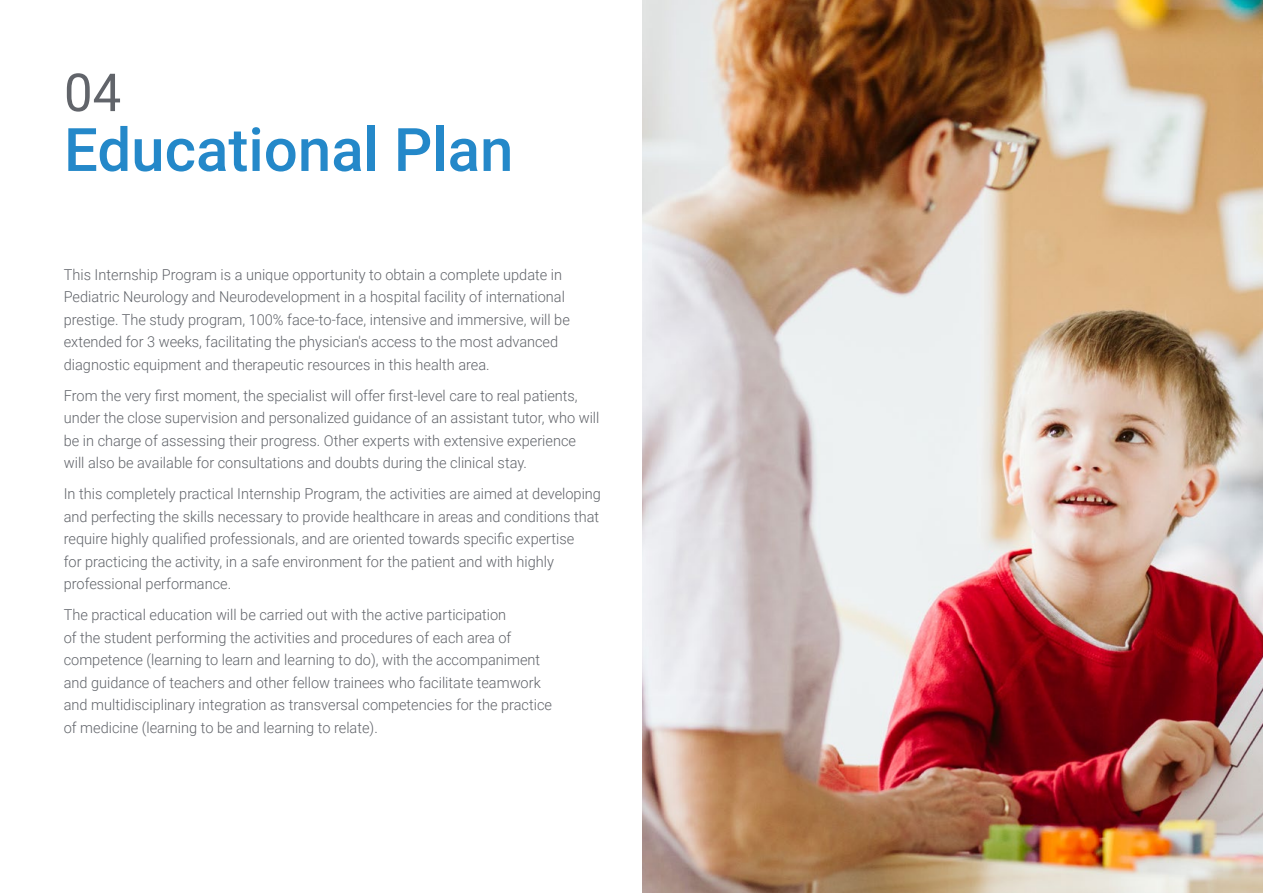
<style>
.page{position:relative;width:1263px;height:893px;background:#fff}
.page>*{position:absolute;margin:0;border:0;box-sizing:border-box;transform-origin:0 0}
.t1{font:500 60px "Roboto";color:#2488c9}
.t2{font:52.5px "Roboto";color:#61646a}
.t3{font:300 15px/22.5px "Roboto";color:#61646a}
</style>
<div class="page">
<img style="left:642px;top:0;width:621px;height:893px">
<h2 class="t2" style="left:64px;top:56px;width:59px">04</h2>
<h1 class="t1" style="left:64px;top:108px;width:451px">Educational Plan</h1>
<p class="t3" style="left:64px;top:262px;width:508px">This Internship Program is a unique opportunity to obtain a complete update in Pediatric Neurology and Neurodevelopment in a hospital facility of international prestige. The study program, 100% face-to-face, intensive and immersive, will be extended for 3 weeks, facilitating the physician's access to the most advanced diagnostic equipment and therapeutic resources in this health area.</p>
<p class="t3" style="left:64px;top:383px;width:537px">From the very first moment, the specialist will offer first-level care to real patients, under the close supervision and personalized guidance of an assistant tutor, who will be in charge of assessing their progress. Other experts with extensive experience will also be available for consultations and doubts during the clinical stay.</p>
<p class="t3" style="left:64px;top:482px;width:539px">In this completely practical Internship Program, the activities are aimed at developing and perfecting the skills necessary to provide healthcare in areas and conditions that require highly qualified professionals, and are oriented towards specific expertise<br>for practicing the activity, in a safe environment for the patient and with highly professional performance.</p>
<p class="t3" style="left:64px;top:603px;width:490px">The practical education will be carried out with the active participation<br>of the student performing the activities and procedures of each area of competence (learning to learn and learning to do), with the accompaniment and guidance of teachers and other fellow trainees who facilitate teamwork and multidisciplinary integration as transversal competencies for the practice of medicine (learning to be and learning to relate).</p>
</div>
